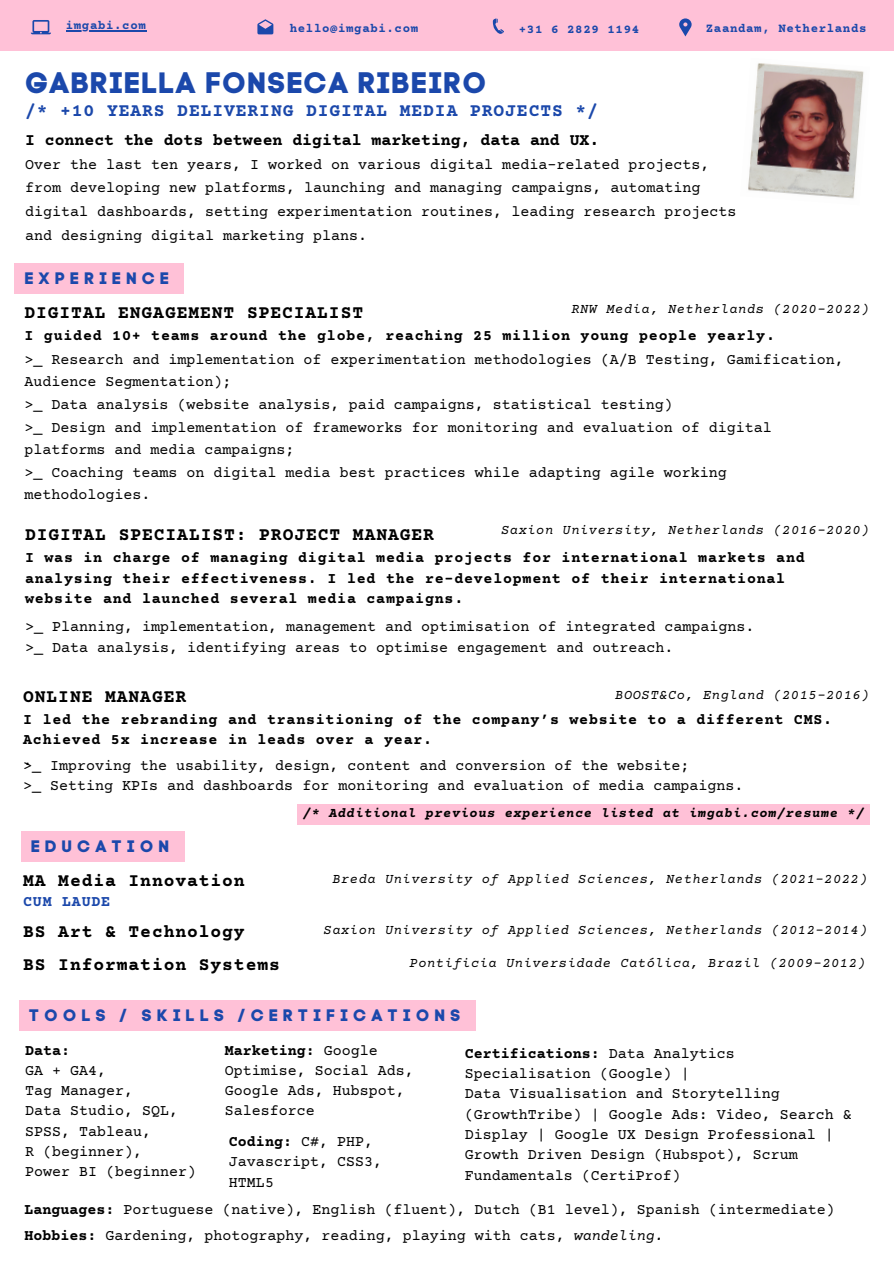
<style>
.page{position:relative;width:894px;height:1264px;background:#fff}
.page>*{position:absolute;margin:0;border:0;box-sizing:border-box;transform-origin:0 0}
.t1{font:29.4px "Code Pro Bold LC";letter-spacing:.03em;color:#1b48ab}
.t2{font:700 18px "Courier Prime";letter-spacing:.05em;color:#000}
.t3{font:700 18px "Courier Prime";letter-spacing:.05em;color:#1b48ab}
.t4{font:700 16.5px "Courier Prime";color:#000}
.t5{font:16.5px "Code Pro Bold LC";letter-spacing:.3em;color:#1b48ab}
.t6{font:15px/20.2px "Courier Prime";color:#000}
.t7{font:700 15px/20.2px "Courier Prime";letter-spacing:.05em;color:#000}
.t8{font:700 15px "Courier Prime";letter-spacing:.05em;color:#1b48ab}
.t9{font:italic 13.5px "Courier Prime";letter-spacing:.05em;color:#000}
.t10{font:italic 700 13.5px "Courier Prime";letter-spacing:.05em;color:#000}
.t11{font:700 12.45px "Courier Prime";letter-spacing:.05em;color:#1b48ab}
.s1{font-weight:700}
.s2{font-style:italic}
</style>
<div class="page">
<div style="left:0;top:0;width:893px;height:51px;background:#ffc1d7"></div>
<svg style="left:679px;top:18px;width:12px;height:18px"></svg>
<svg style="left:31px;top:20px;width:20px;height:14px"></svg>
<hr style="left:66px;top:30px;width:80px;height:1px;background:#1b48ab">
<svg style="left:257px;top:19px;width:16px;height:15px"></svg>
<img style="left:748px;top:63px;width:116px;height:136px">
<svg style="left:492px;top:18px;width:12px;height:16px"></svg>
<div style="left:14px;top:263px;width:170px;height:31px;background:#ffc1d7"></div>
<div style="left:19px;top:999px;width:456px;height:31px;background:#ffc1d7"></div>
<div style="left:21px;top:831px;width:163px;height:30px;background:#ffc1d7"></div>
<div style="left:296px;top:804px;width:573px;height:20px;background:#ffc1d7"></div>
<p class="t11" style="left:66px;top:19px;width:81px">imgabi.com</p>
<p class="t11" style="left:290px;top:22px;width:130px">hello@imgabi.com</p>
<p class="t11" style="left:705px;top:22px;width:162px">Zaandam, Netherlands</p>
<h1 class="t1" style="left:25px;top:65px;width:462px">GABRIELLA FONSECA RIBEIRO</h1>
<p class="t3" style="left:25px;top:101px;width:574px">/* +10 YEARS DELIVERING DIGITAL MEDIA PROJECTS */</p>
<p class="t11" style="left:518px;top:23px;width:122px">+31 6 2829 1194</p>
<p class="t4" style="left:25px;top:132px;width:575px">I connect the dots between digital marketing, data and UX.</p>
<p class="t6" style="left:25px;top:153px;width:712px;line-height:23.7px">Over the last ten years, I worked on various digital media-related projects, from developing new platforms, launching and managing campaigns, automating digital dashboards, setting experimentation routines, leading research projects and designing digital marketing plans.</p>
<p class="t5" style="left:24px;top:268px;width:146px">EXPERIENCE</p>
<p class="t2" style="left:24px;top:304px;width:340px">DIGITAL ENGAGEMENT SPECIALIST</p>
<p class="t9" style="left:571px;top:302px;width:299px">RNW Media, Netherlands (2020-2022)</p>
<p class="t7" style="left:24px;top:326px;width:751px">I guided 10+ teams around the globe, reaching 25 million young people yearly.</p>
<p class="t6" style="left:24px;top:349px;width:820px;line-height:22.5px">&gt;_ Research and implementation of experimentation methodologies (A/B Testing, Gamification, Audience Segmentation);<br>&gt;_ Data analysis (website analysis, paid campaigns, statistical testing)<br>&gt;_ Design and implementation of frameworks for monitoring and evaluation of digital platforms and media campaigns;<br>&gt;_ Coaching teams on digital media best practices while adapting agile working methodologies.</p>
<p class="t2" style="left:25px;top:525px;width:410px">DIGITAL SPECIALIST: PROJECT MANAGER</p>
<p class="t9" style="left:501px;top:524px;width:369px">Saxion University, Netherlands (2016-2020)</p>
<p class="t7" style="left:25px;top:549px;width:781px">I was in charge of managing digital media projects for international markets and analysing their effectiveness. I led the re-development of their international website and launched several media campaigns.</p>
<p class="t6" style="left:25px;top:616px;width:730px;line-height:21.5px">&gt;_ Planning, implementation, management and optimisation of integrated campaigns. &gt;_ Data analysis, identifying areas to optimise engagement and outreach.</p>
<p class="t2" style="left:23px;top:688px;width:164px">ONLINE MANAGER</p>
<p class="t9" style="left:615px;top:688px;width:255px">BOOST&amp;Co, England (2015-2016)</p>
<p class="t7" style="left:23px;top:710px;width:810px">I led the rebranding and transitioning of the company’s website to a different CMS.<br>Achieved 5x increase in leads over a year.</p>
<p class="t6" style="left:23px;top:751px;width:10px">.</p>
<p class="t6" style="left:23px;top:756px;width:721px">&gt;_ Improving the usability, design, content and conversion of the website;<br>&gt;_ Setting KPIs and dashboards for monitoring and evaluation of media campaigns.</p>
<p class="t10" style="left:302px;top:806px;width:563px">/* Additional previous experience listed at imgabi.com/resume */</p>
<p class="t5" style="left:31px;top:836px;width:140px">EDUCATION</p>
<p class="t2" style="left:23px;top:871px;width:223px">MA Media Innovation</p>
<p class="t9" style="left:332px;top:872px;width:536px">Breda University of Applied Sciences, Netherlands (2021-2022)</p>
<p class="t8" style="left:23px;top:893px;width:88px">CUM LAUDE</p>
<p class="t2" style="left:23px;top:923px;width:223px">BS Art &amp; Technology</p>
<p class="t9" style="left:323px;top:923px;width:545px">Saxion University of Applied Sciences, Netherlands (2012-2014)</p>
<p class="t2" style="left:23px;top:955px;width:258px">BS Information Systems</p>
<p class="t9" style="left:409px;top:956px;width:457px">Pontificia Universidade Católica, Brazil (2009-2012)</p>
<p class="t5" style="left:29px;top:1004px;width:433px">TOOLS / SKILLS /CERTIFICATIONS</p>
<p class="t7" style="left:25px;top:1041px;width:46px">Data:</p>
<p class="t6" style="left:25px;top:1061px;width:172px">GA + GA4,<br>Tag Manager,<br>Data Studio, SQL,<br>SPSS, Tableau,<br>R (beginner),<br>Power BI (beginner)</p>
<p class="t6" style="left:225px;top:1041px;width:190px"><span class="s1">Marketing:</span> Google<br>Optimise, Social Ads,<br>Google Ads, Hubspot,<br>Salesforce</p>
<p class="t6" style="left:464px;top:1044px;width:388px"><span class="s1">Certifications:</span> Data Analytics Specialisation (Google) |<br>Data Visualisation and Storytelling (GrowthTribe) | Google Ads: Video, Search &amp; Display | Google UX Design Professional | Growth Driven Design (Hubspot), Scrum Fundamentals (CertiProf)</p>
<p class="t6" style="left:229px;top:1132px;width:154px"><span class="s1">Coding:</span> C#, PHP,<br>Javascript, CSS3,<br>HTML5</p>
<p class="t6" style="left:24px;top:1200px;width:811px"><span class="s1">Languages:</span> Portuguese (native), English (fluent), Dutch (B1 level), Spanish (intermediate)</p>
<p class="t6" style="left:24px;top:1226px;width:640px"><span class="s1">Hobbies:</span> Gardening, photography, reading, playing with cats, <span class="s2">wandeling.</span></p>
</div>
